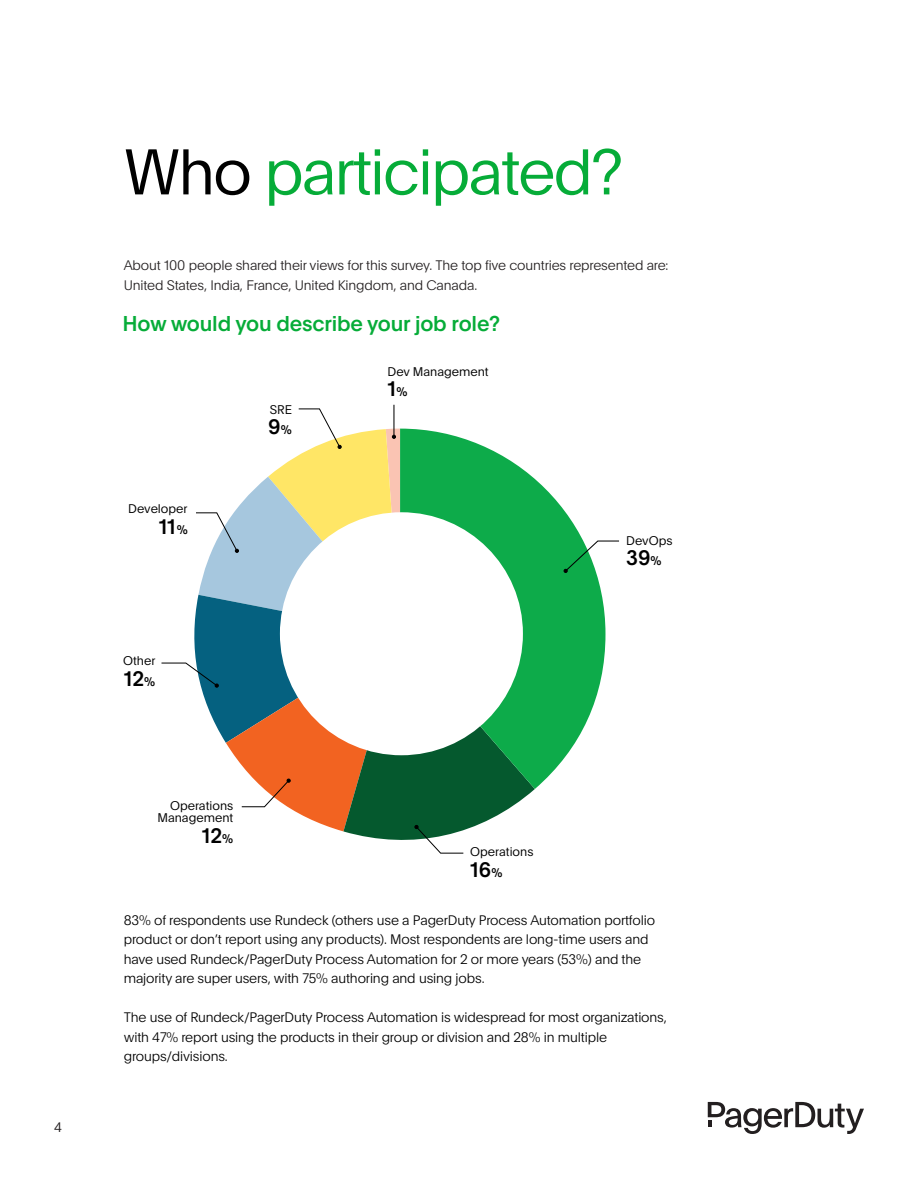
<style>
.page{position:relative;width:918px;height:1188px;background:#fff}
.page>*{position:absolute;margin:0;border:0;box-sizing:border-box;transform-origin:0 0}
.Header{font:300 63px "Plain";letter-spacing:-.03em;color:#06ac38}
.Subhead{font:500 21px "Plain";letter-spacing:-.01em;color:#06ac38}
.t1{font:500 20.55px "Plain";color:#000}
.Body{font:100 13.5px/19.5px "Plain";letter-spacing:-.01em;color:#000}
.Body-2{font:100 13.5px/19.5px "Plain";letter-spacing:-.01em;color:#231f20}
.t2{font:300 13.5px "Plain";color:#231f20}
.t3{font:300 12.3px/12.3px "Plain";color:#000;text-align:right}
.t4{font:500 12.3px "Plain";color:#000}
.s1{color:#000}
.s2{font-size:12.3px}
</style>
<div class="page">
<svg style="left:708px;top:1102px;width:156px;height:32px"></svg>
<svg style="left:535px;top:479px;width:70px;height:310px;fill:#0dab4a"></svg>
<svg style="left:564px;top:540px;width:55px;height:33px"></svg>
<hr style="left:393px;top:405px;width:1px;height:30px;background:#000">
<svg style="left:161px;top:408px;width:374px;height:446px"></svg>
<div style="left:280px;top:512px;width:243px;height:243px;background:#fff;border-radius:50%"></div>
<p class="t2" style="left:54px;top:1117px;width:9px">4</p>
<p class="Header" style="left:124px;top:127px;width:501px"><span class="s1">Who</span> participated?</p>
<p class="Body-2" style="left:124px;top:255px;width:546px">About 100 people shared their views for this survey. The top five countries represented are:<br>United States, India, France, United Kingdom, and Canada.</p>
<p class="Subhead" style="left:123px;top:309px;width:379px">How would you describe your job role?</p>
<p class="t3" style="left:128px;top:502px;width:61px">Developer</p>
<p class="t4" style="left:177px;top:520px;width:13px">%</p>
<h3 class="t1" style="left:159px;top:512px;width:19px">11</h3>
<p class="t3" style="left:270px;top:402px;width:24px">SRE</p>
<p class="t4" style="left:281px;top:421px;width:13px">%</p>
<p class="t1" style="left:256px;top:412px;width:26px">39</p>
<p class="t3" style="left:123px;top:654px;width:34px">Other</p>
<h3 class="t1" style="left:124px;top:663px;width:33px">12<span class="s2">%</span></h3>
<p class="t3" style="left:157px;top:799px;width:77px">Operations<br>Management</p>
<h3 class="t1" style="left:202px;top:820px;width:33px">12<span class="s2">%</span></h3>
<p class="t3" style="left:388px;top:365px;width:103px">Dev Management</p>
<h3 class="t1" style="left:388px;top:374px;width:21px">1<span class="s2">%</span></h3>
<p class="t3" style="left:626px;top:534px;width:48px">DevOps</p>
<h3 class="t1" style="left:626px;top:543px;width:37px">39<span class="s2">%</span></h3>
<p class="t3" style="left:470px;top:845px;width:65px">Operations</p>
<h3 class="t1" style="left:470px;top:855px;width:34px">16<span class="s2">%</span></h3>
<p class="Body" style="left:124px;top:909px;width:533px">83% of respondents use Rundeck (others use a PagerDuty Process Automation portfolio product or don’t report using any products). Most respondents are long-time users and have used Rundeck/PagerDuty Process Automation for 2 or more years (53%) and the majority are super users, with 75% authoring and using jobs.</p>
<p class="Body" style="left:124px;top:1007px;width:545px">The use of Rundeck/PagerDuty Process Automation is widespread for most organizations, with 47% report using the products in their group or division and 28% in multiple groups/divisions.</p>
</div>
